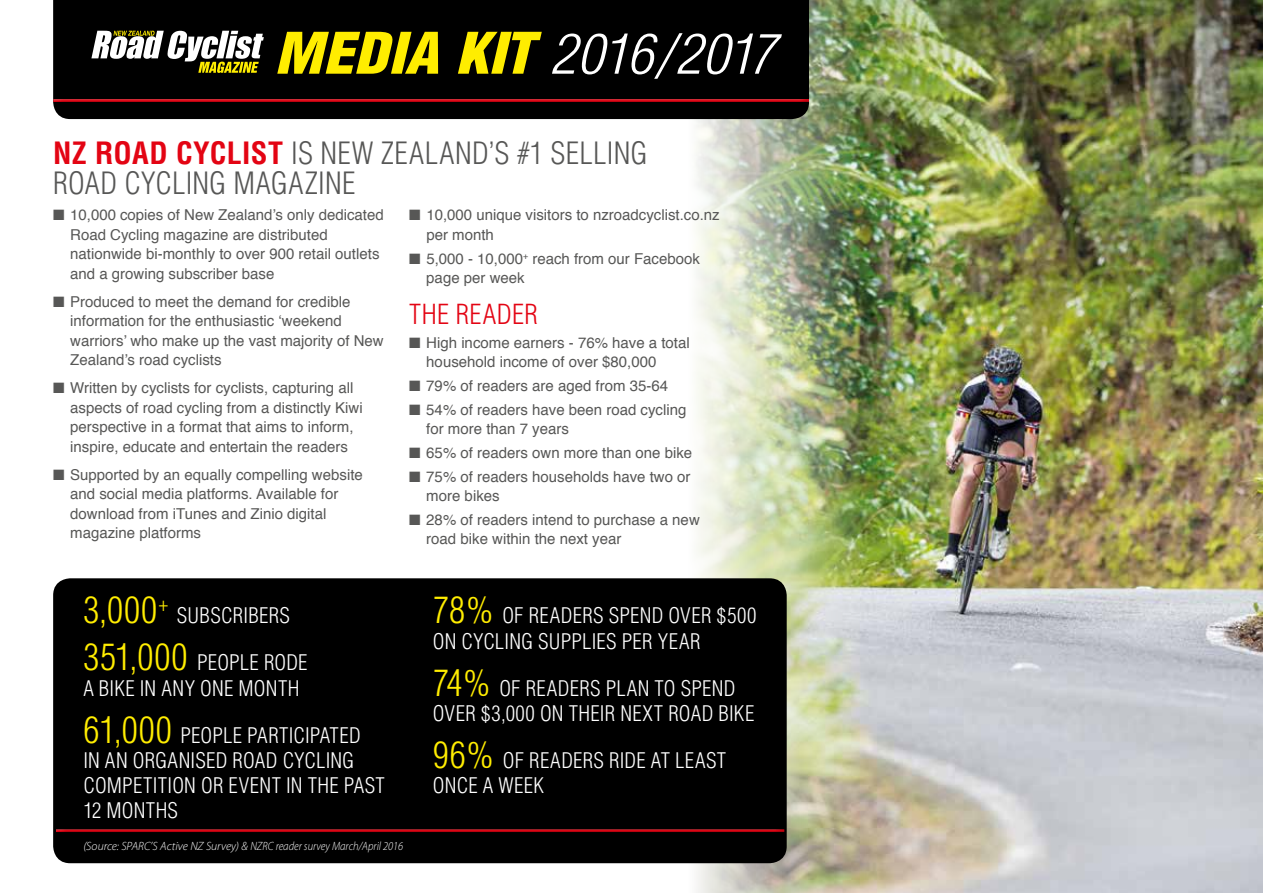
<style>
.page{position:relative;width:1263px;height:893px;background:#fff}
.page>*{position:absolute;margin:0;border:0;box-sizing:border-box;transform-origin:0 0}
.t1{font:italic 300 condensed 54px "Helvetica";letter-spacing:-.025em;color:#fff;scale:1.1 1}
.t2{font:300 condensed 36px "Helvetica";color:#ffed00}
.t3{font:300 condensed 30px/30px "Helvetica";letter-spacing:.01em;color:#575756}
.t4{font:300 condensed 27px "Helvetica";letter-spacing:.015em;color:#e30413}
.t5{font:300 condensed 21px/25.2px "Helvetica";letter-spacing:.01em;color:#fff}
.t6{font:15px/19.5px "Helvetica";color:#575756}
.t7{font:italic 300 12px "Myriad Pro";color:#fff}
.s1{font-weight:900;font-size:55.8px;color:#ffed00}
.s2{font-weight:700;color:#e30413}
.s3{font-size:36px;color:#ffed00}
</style>
<div class="page">
<img style="left:689px;top:0;width:574px;height:893px">
<div style="left:53px;top:578px;width:734px;height:285px;background:#000;border-radius:17px"></div>
<div style="left:53px;top:0;width:756px;height:119px;background:#000"></div>
<div style="left:52px;top:96px;width:757px;height:6px;background:#000"></div>
<div style="left:52px;top:97px;width:757px;height:5px;background:#000;opacity:.75"></div>
<div style="left:276px;top:30px;width:513px;height:56px;background:#000"></div>
<div style="left:55px;top:827px;width:731px;height:6px;background:#000;opacity:.75"></div>
<svg style="left:91px;top:31px;width:173px;height:42px"></svg>
<h1 class="t1" style="left:274px;top:20px;width:456px"><span class="s1">MEDIA KIT</span> 2016/2017</h1>
<h3 class="t3" style="left:53px;top:138px;width:596px"><span class="s2">NZ ROAD CYCLIST</span> IS NEW ZEALAND’S #1 SELLING<br>ROAD CYCLING MAGAZINE</h3>
<p class="t6" style="left:70px;top:206px;width:315px;text-indent:-17px">■ 10,000 copies of New Zealand’s only dedicated Road Cycling magazine are distributed nationwide bi-monthly to over 900 retail outlets and a growing subscriber base</p>
<p class="t6" style="left:70px;top:292px;width:315px;text-indent:-17px">■ Produced to meet the demand for credible information for the enthusiastic ‘weekend warriors’ who make up the vast majority of New Zealand’s road cyclists</p>
<p class="t6" style="left:70px;top:379px;width:294px;text-indent:-17px">■ Written by cyclists for cyclists, capturing all aspects of road cycling from a distinctly Kiwi perspective in a format that aims to inform, inspire, educate and entertain the readers</p>
<p class="t6" style="left:70px;top:465px;width:294px;text-indent:-17px">■ Supported by an equally compelling website and social media platforms. Available for download from iTunes and Zinio digital magazine platforms</p>
<p class="t6" style="left:426px;top:206px;width:295px;text-indent:-17px">■ 10,000 unique visitors to nzroadcyclist.co.nz per month</p>
<p class="t6" style="left:426px;top:249px;width:275px;text-indent:-17px">■ 5,000 - 10,000<sup>+</sup> reach from our Facebook page per week</p>
<h3 class="t4" style="left:409px;top:297px;width:130px">THE READER</h3>
<p class="t6" style="left:426px;top:333px;width:265px;text-indent:-17px">■ High income earners - 76% have a total household income of over $80,000</p>
<p class="t6" style="left:409px;top:376px;width:260px">■ 79% of readers are aged from 35-64</p>
<p class="t6" style="left:426px;top:400px;width:262px;text-indent:-17px">■ 54% of readers have been road cycling for more than 7 years</p>
<p class="t6" style="left:409px;top:443px;width:284px">■ 65% of readers own more than one bike</p>
<p class="t6" style="left:426px;top:467px;width:266px;text-indent:-17px">■ 75% of readers households have two or more bikes</p>
<p class="t6" style="left:426px;top:510px;width:275px;text-indent:-17px">■ 28% of readers intend to purchase a new road bike within the next year</p>
<h2 class="t2" style="left:83px;top:588px;width:86px">3,000<sup>+</sup></h2>
<h3 class="t5" style="left:177px;top:603px;width:115px">SUBSCRIBERS</h3>
<h3 class="t5" style="left:83px;top:650px;width:226px"><span class="s3">351,000</span> PEOPLE RODE<br>A BIKE IN ANY ONE MONTH</h3>
<h3 class="t5" style="left:83px;top:722px;width:303px"><span class="s3">61,000</span> PEOPLE PARTICIPATED<br>IN AN ORGANISED ROAD CYCLING<br>COMPETITION OR EVENT IN THE PAST<br>12 MONTHS</h3>
<p class="t7" style="left:83px;top:838px;width:321px">(Source: SPARC’S Active NZ Survey) &amp; NZRC reader survey March/April 2016</p>
<h3 class="t5" style="left:433px;top:603px;width:325px"><span class="s3">78%</span> OF READERS SPEND OVER $500<br>ON CYCLING SUPPLIES PER YEAR</h3>
<h3 class="t5" style="left:433px;top:675px;width:323px"><span class="s3">74%</span> OF READERS PLAN TO SPEND<br>OVER $3,000 ON THEIR NEXT ROAD BIKE</h3>
<h3 class="t5" style="left:433px;top:747px;width:295px"><span class="s3">96%</span> OF READERS RIDE AT LEAST<br>ONCE A WEEK</h3>
</div>
